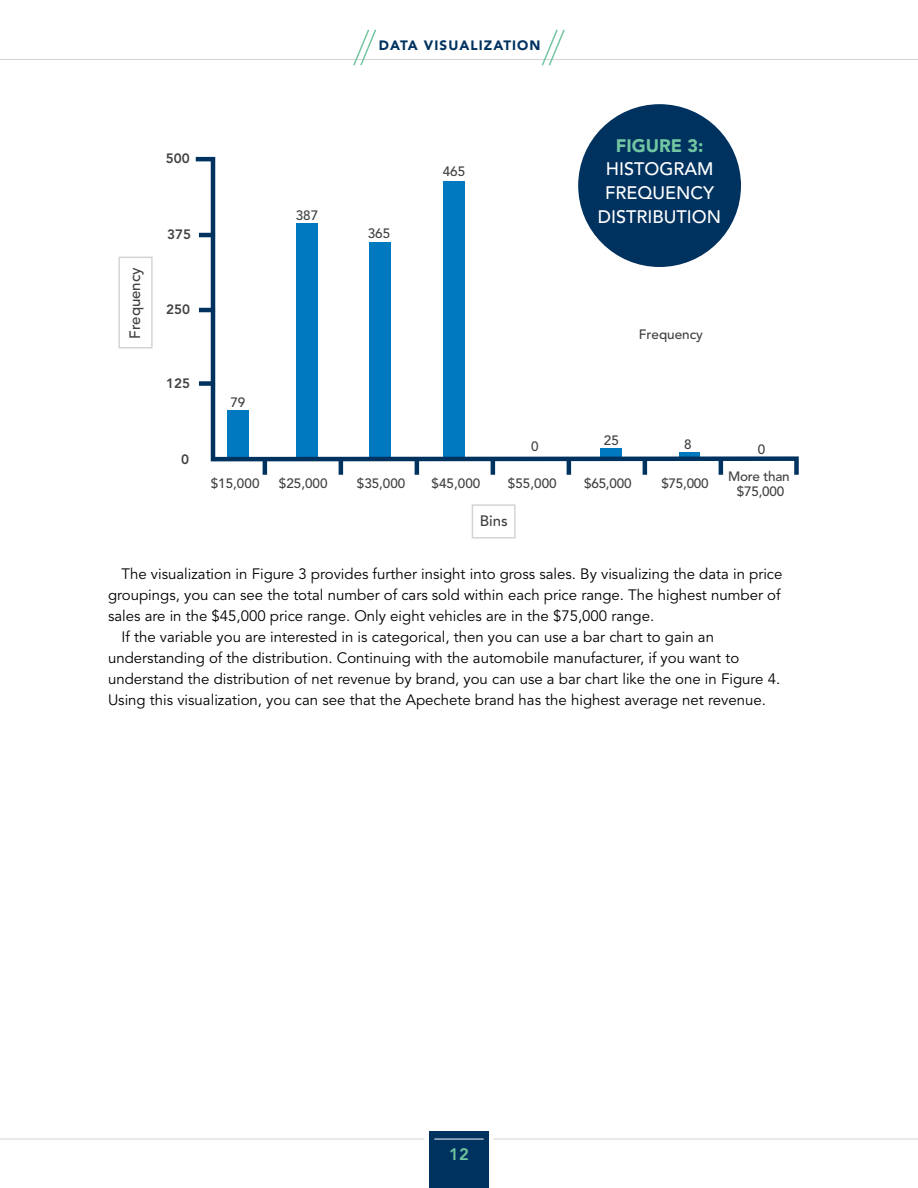
<style>
.page{position:relative;width:918px;height:1188px;background:#fff}
.page>*{position:absolute;margin:0;border:0;box-sizing:border-box;transform-origin:0 0}
.t1{font:500 18px/24px "Avenir LT Std";color:#fff;text-align:center}
.t2{font:900 18px "Avenir LT Std";color:#72c6a1}
.t3{font:800 16.5px "Avenir LT Std";color:#72c6a1}
.t4{font:15px "Avenir LT Std";color:#000}
.t5{font:500 15px "Avenir LT Std";color:#414042}
.t6{font:500 13.5px/27.5px "Avenir LT Std";color:#414042;text-align:center}
.t7{font:900 13.5px "Avenir LT Std";letter-spacing:.08em;color:#003260}
.t8{font:800 13.5px "Avenir LT Std";color:#414042}
</style>
<div class="page">
<div style="left:429px;top:1131px;width:60px;height:57px;background:#003260"></div>
<hr style="left:434px;top:1139px;width:50px;height:1px;background:#fff">
<hr style="left:0;top:1139px;width:424px;height:1px;background:#d5d2d5">
<hr style="left:494px;top:1139px;width:424px;height:1px;background:#d5d2d5">
<hr style="left:0;top:59px;width:918px;height:1px;background:#d5d2d5">
<svg style="left:353px;top:29px;width:24px;height:37px"></svg>
<svg style="left:541px;top:29px;width:24px;height:37px"></svg>
<div style="left:118px;top:257px;width:35px;height:91px;border:1px solid #d5d2d5"></div>
<svg style="left:195px;top:155px;width:604px;height:320px"></svg>
<div style="left:472px;top:504px;width:44px;height:35px;border:1px solid #d5d2d5"></div>
<hr style="left:199px;top:233px;width:16px;height:4px;background:#003260">
<div style="left:199px;top:381px;width:16px;height:5px;background:#003260"></div>
<hr style="left:719px;top:459px;width:4px;height:16px;background:#003260">
<hr style="left:199px;top:308px;width:16px;height:4px;background:#003260">
<div style="left:578px;top:104px;width:163px;height:163px;background:#003260;border-radius:50%"></div>
<p class="t7" style="left:379px;top:37px;width:163px">DATA VISUALIZATION</p>
<p class="t5" style="left:126px;top:339px;width:73px;rotate:-90deg">Frequency</p>
<p class="t8" style="left:166px;top:150px;width:25px">500</p>
<p class="t8" style="left:167px;top:227px;width:25px">375</p>
<p class="t6" style="left:296px;top:202px;width:24px">387</p>
<p class="t6" style="left:368px;top:219px;width:24px">365</p>
<p class="t6" style="left:443px;top:158px;width:24px">465</p>
<p class="t2" style="left:616px;top:134px;width:89px">FIGURE 3:</p>
<p class="t1" style="left:598px;top:158px;width:125px">HISTOGRAM<br>FREQUENCY<br>DISTRIBUTION</p>
<p class="t8" style="left:166px;top:302px;width:25px">250</p>
<p class="t8" style="left:166px;top:375px;width:25px">125</p>
<p class="t8" style="left:181px;top:452px;width:9px">0</p>
<p class="t6" style="left:230px;top:389px;width:17px">79</p>
<p class="t6" style="left:639px;top:320px;width:66px">Frequency</p>
<p class="t6" style="left:604px;top:427px;width:17px">25</p>
<p class="t6" style="left:684px;top:431px;width:9px">8</p>
<p class="t6" style="left:728px;top:435px;width:63px">0<br>More than</p>
<p class="t6" style="left:737px;top:478px;width:49px">$75,000</p>
<p class="t6" style="left:531px;top:433px;width:9px">0</p>
<p class="t6" style="left:211px;top:470px;width:50px">$15,000</p>
<p class="t6" style="left:279px;top:470px;width:50px">$25,000</p>
<p class="t6" style="left:357px;top:470px;width:50px">$35,000</p>
<p class="t6" style="left:432px;top:470px;width:50px">$45,000</p>
<p class="t6" style="left:508px;top:470px;width:50px">$55,000</p>
<p class="t6" style="left:584px;top:470px;width:49px">$65,000</p>
<p class="t6" style="left:661px;top:470px;width:49px">$75,000</p>
<p class="t5" style="left:480px;top:512px;width:30px">Bins</p>
<p class="t4" style="left:122px;top:565px;width:663px">The visualization in Figure 3 provides further insight into gross sales. By visualizing the data in price</p>
<p class="t4" style="left:108px;top:586px;width:674px">groupings, you can see the total number of cars sold within each price range. The highest number of</p>
<p class="t4" style="left:108px;top:607px;width:548px">sales are in the $45,000 price range. Only eight vehicles are in the $75,000 range.</p>
<p class="t4" style="left:122px;top:628px;width:594px">If the variable you are interested in is categorical, then you can use a bar chart to gain an</p>
<p class="t4" style="left:108px;top:649px;width:633px">understanding of the distribution. Continuing with the automobile manufacturer, if you want to</p>
<p class="t4" style="left:108px;top:670px;width:674px">understand the distribution of net revenue by brand, you can use a bar chart like the one in Figure 4.</p>
<p class="t4" style="left:108px;top:691px;width:659px">Using this visualization, you can see that the Apechete brand has the highest average net revenue.</p>
<p class="t3" style="left:449px;top:1145px;width:21px">12</p>
</div>
